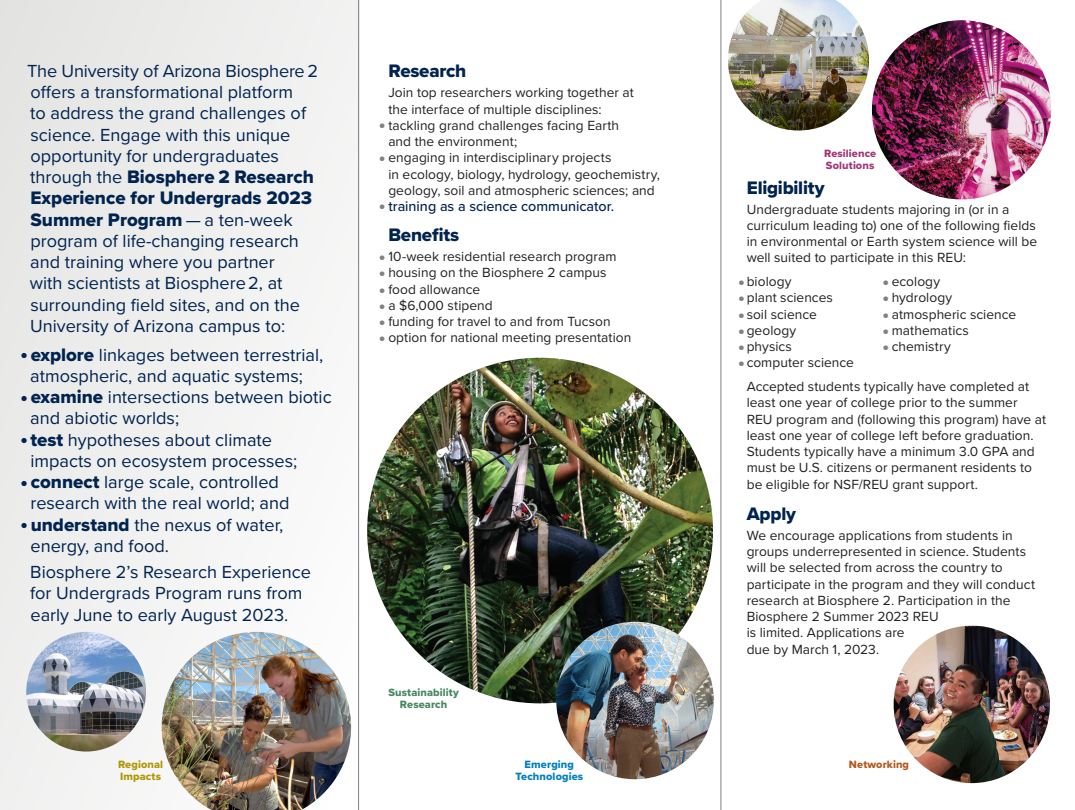
<style>
.page{position:relative;width:1075px;height:810px;background:#fff}
.page>*{position:absolute;margin:0;border:0;box-sizing:border-box;transform-origin:0 0}
.Text_Large{font:18.75px/21.2px "Proxima Nova Extrabld";color:#002350;text-align:justify}
.Subhead{font:18.75px "Proxima Nova Extrabld";letter-spacing:-.01em;color:#002350}
.Bullet{font:18.12px/21.2px "Proxima Nova";color:#002350}
.Text_Large-2{font:18.12px/21.2px "Proxima Nova";color:#002350}
.Text_Large-3{font:500 14.38px "Proxima Nova";color:#002350}
.Text_Large-4{font:13.75px/16.2px "Proxima Nova";letter-spacing:.005em;color:#231f20}
.Subhead-2{font:11px "Proxima Nova Extrabld";letter-spacing:.01em;color:#478760}
.Subhead-3{font:11px "Proxima Nova Extrabld";letter-spacing:.01em;color:#007fc0}
.Subhead-4{font:11px "Proxima Nova Extrabld";letter-spacing:.01em;color:#a33678}
.Subhead-5{font:11px/11.9px "Proxima Nova Extrabld";letter-spacing:.01em;color:#b09701}
.Subhead-6{font:11px "Proxima Nova Extrabld";letter-spacing:.01em;color:#b45820}
.Bullet-2{font:8.75px "Proxima Nova";color:#002350}
.Bullet-3{font:7.88px "Proxima Nova";color:#808285}
.s1{font-family:"Proxima Nova";font-size:18.12px}
.s2{font-family:"Proxima Nova Extrabld";font-size:18.75px}
</style>
<div class="page">
<div style="left:0;top:0;width:360px;height:810px;background:#f0f0ef"></div>
<img style="left:871px;top:20px;width:180px;height:179px">
<img style="left:367px;top:358px;width:346px;height:345px;border-radius:173px">
<img style="left:162px;top:632px;width:189px;height:178px">
<img style="left:728px;top:0;width:140px;height:131px">
<img style="left:893px;top:626px;width:156px;height:157px">
<img style="left:26px;top:632px;width:120px;height:120px;border-radius:60px">
<img style="left:556px;top:622px;width:157px;height:157px;border-radius:79px">
<hr style="left:358px;top:0;width:1px;height:810px;background:#808285">
<hr style="left:720px;top:0;width:1px;height:810px;background:#808285">
<p class="Text_Large-2" style="left:27px;top:59px;width:292px">The University of Arizona Biosphere 2 offers a transformational platform<br>to address the grand challenges of science. Engage with this unique opportunity for undergraduates</p>
<p class="Text_Large" style="left:30px;top:166px;width:285px"><span class="s1">through the</span> Biosphere 2 Research Experience for Undergrads 2023<br>Summer Program <span class="s1">— a ten-week</span></p>
<p class="Text_Large-2" style="left:30px;top:229px;width:272px">program of life-changing research and training where you partner with scientists at Biosphere2, at surrounding field sites, and on the University of Arizona campus to:</p>
<p class="Bullet" style="left:30px;top:343px;width:295px"><span class="s2">explore</span> linkages between terrestrial, atmospheric, and aquatic systems;</p>
<p class="Bullet" style="left:30px;top:386px;width:303px"><span class="s2">examine</span> intersections between biotic and abiotic worlds;</p>
<p class="Bullet" style="left:30px;top:428px;width:268px"><span class="s2">test</span> hypotheses about climate impacts on ecosystem processes;</p>
<p class="Bullet" style="left:30px;top:471px;width:261px"><span class="s2">connect</span> large scale, controlled research with the real world; and</p>
<p class="Bullet" style="left:30px;top:513px;width:254px"><span class="s2">understand</span> the nexus of water, energy, and food.</p>
<p class="Bullet" style="left:30px;top:561px;width:282px">Biosphere 2’s Research Experience for Undergrads Program runs from early June to early August 2023.</p>
<p class="Bullet-2" style="left:21px;top:349px;width:8px">●</p>
<p class="Bullet-2" style="left:21px;top:391px;width:8px">●</p>
<p class="Bullet-2" style="left:21px;top:434px;width:8px">●</p>
<p class="Bullet-2" style="left:21px;top:476px;width:8px">●</p>
<p class="Bullet-2" style="left:21px;top:519px;width:8px">●</p>
<p class="Subhead-5" style="left:118px;top:758px;width:47px">Regional<br>Impacts</p>
<p class="Subhead" style="left:388px;top:57px;width:80px">Research</p>
<p class="Text_Large-4" style="left:388px;top:84px;width:247px">Join top researchers working together at the interface of multiple disciplines:</p>
<p class="Text_Large-4" style="left:388px;top:117px;width:232px">tackling grand challenges facing Earth and the environment;</p>
<p class="Text_Large-4" style="left:388px;top:149px;width:273px">engaging in interdisciplinary projects<br>in ecology, biology, hydrology, geochemistry, geology, soil and atmospheric sciences; and</p>
<p class="Text_Large-3" style="left:388px;top:196px;width:227px">training as a science communicator.</p>
<p class="Subhead" style="left:388px;top:221px;width:72px">Benefits</p>
<p class="Text_Large-4" style="left:388px;top:248px;width:229px">10-week residential research program</p>
<p class="Text_Large-4" style="left:388px;top:264px;width:220px">housing on the Biosphere 2 campus</p>
<p class="Text_Large-4" style="left:388px;top:280px;width:93px">food allowance</p>
<p class="Text_Large-4" style="left:388px;top:297px;width:106px">a $6,000 stipend</p>
<p class="Text_Large-4" style="left:388px;top:313px;width:224px">funding for travel to and from Tucson</p>
<p class="Text_Large-4" style="left:388px;top:329px;width:244px">option for national meeting presentation</p>
<p class="Bullet-3" style="left:379px;top:120px;width:7px">●</p>
<p class="Bullet-3" style="left:379px;top:152px;width:7px">●</p>
<p class="Bullet-3" style="left:379px;top:201px;width:7px">●</p>
<p class="Bullet-3" style="left:379px;top:252px;width:7px">●</p>
<p class="Bullet-3" style="left:379px;top:268px;width:7px">●</p>
<p class="Bullet-3" style="left:379px;top:284px;width:7px">●</p>
<p class="Bullet-3" style="left:379px;top:300px;width:7px">●</p>
<p class="Bullet-3" style="left:379px;top:317px;width:7px">●</p>
<p class="Bullet-3" style="left:379px;top:333px;width:7px">●</p>
<p class="Subhead-2" style="left:388px;top:685px;width:72px">Sustainability</p>
<p class="Subhead-2" style="left:400px;top:696px;width:49px">Research</p>
<p class="Subhead-4" style="left:824px;top:145px;width:54px">Resilience</p>
<p class="Subhead-4" style="left:825px;top:157px;width:50px">Solutions</p>
<p class="Subhead" style="left:746px;top:173px;width:79px">Eligibility</p>
<p class="Text_Large-4" style="left:746px;top:200px;width:292px">Undergraduate students majoring in (or in a curriculum leading to) one of the following fields in environmental or Earth system science will be well suited to participate in this REU:</p>
<p class="Text_Large-4" style="left:746px;top:273px;width:46px">biology</p>
<p class="Text_Large-4" style="left:891px;top:273px;width:50px">ecology</p>
<p class="Text_Large-4" style="left:746px;top:289px;width:88px">plant sciences</p>
<p class="Text_Large-4" style="left:891px;top:289px;width:62px">hydrology</p>
<p class="Text_Large-4" style="left:746px;top:305px;width:72px">soil science</p>
<p class="Text_Large-4" style="left:891px;top:305px;width:126px">atmospheric science</p>
<p class="Text_Large-4" style="left:746px;top:322px;width:51px">geology</p>
<p class="Text_Large-4" style="left:891px;top:322px;width:79px">mathematics</p>
<p class="Text_Large-4" style="left:746px;top:338px;width:47px">physics</p>
<p class="Text_Large-4" style="left:891px;top:338px;width:61px">chemistry</p>
<p class="Text_Large-4" style="left:746px;top:354px;width:109px">computer science</p>
<p class="Text_Large-4" style="left:746px;top:378px;width:301px">Accepted students typically have completed at least one year of college prior to the summer REU program and (following this program) have at least one year of college left before graduation.<br>Students typically have a minimum 3.0 GPA and must be U.S. citizens or permanent residents to be eligible for NSF/REU grant support.</p>
<p class="Subhead" style="left:746px;top:500px;width:51px">Apply</p>
<p class="Text_Large-4" style="left:746px;top:527px;width:290px">We encourage applications from students in groups underrepresented in science. Students will be selected from across the country to participate in the program and they will conduct research at Biosphere 2. Participation in the Biosphere 2 Summer 2023 REU<br>is limited. Applications are<br>due by March 1, 2023.</p>
<p class="Bullet-3" style="left:738px;top:277px;width:7px">●</p>
<p class="Bullet-3" style="left:738px;top:293px;width:7px">●</p>
<p class="Bullet-3" style="left:738px;top:309px;width:7px">●</p>
<p class="Bullet-3" style="left:738px;top:325px;width:7px">●</p>
<p class="Bullet-3" style="left:738px;top:342px;width:7px">●</p>
<p class="Bullet-3" style="left:738px;top:358px;width:7px">●</p>
<p class="Bullet-3" style="left:883px;top:277px;width:7px">●</p>
<p class="Bullet-3" style="left:883px;top:293px;width:7px">●</p>
<p class="Bullet-3" style="left:883px;top:309px;width:7px">●</p>
<p class="Bullet-3" style="left:883px;top:325px;width:7px">●</p>
<p class="Bullet-3" style="left:883px;top:342px;width:7px">●</p>
<p class="Subhead-3" style="left:524px;top:756px;width:51px">Emerging</p>
<p class="Subhead-6" style="left:848px;top:756px;width:62px">Networking</p>
<p class="Subhead-3" style="left:515px;top:768px;width:69px">Technologies</p>
</div>
